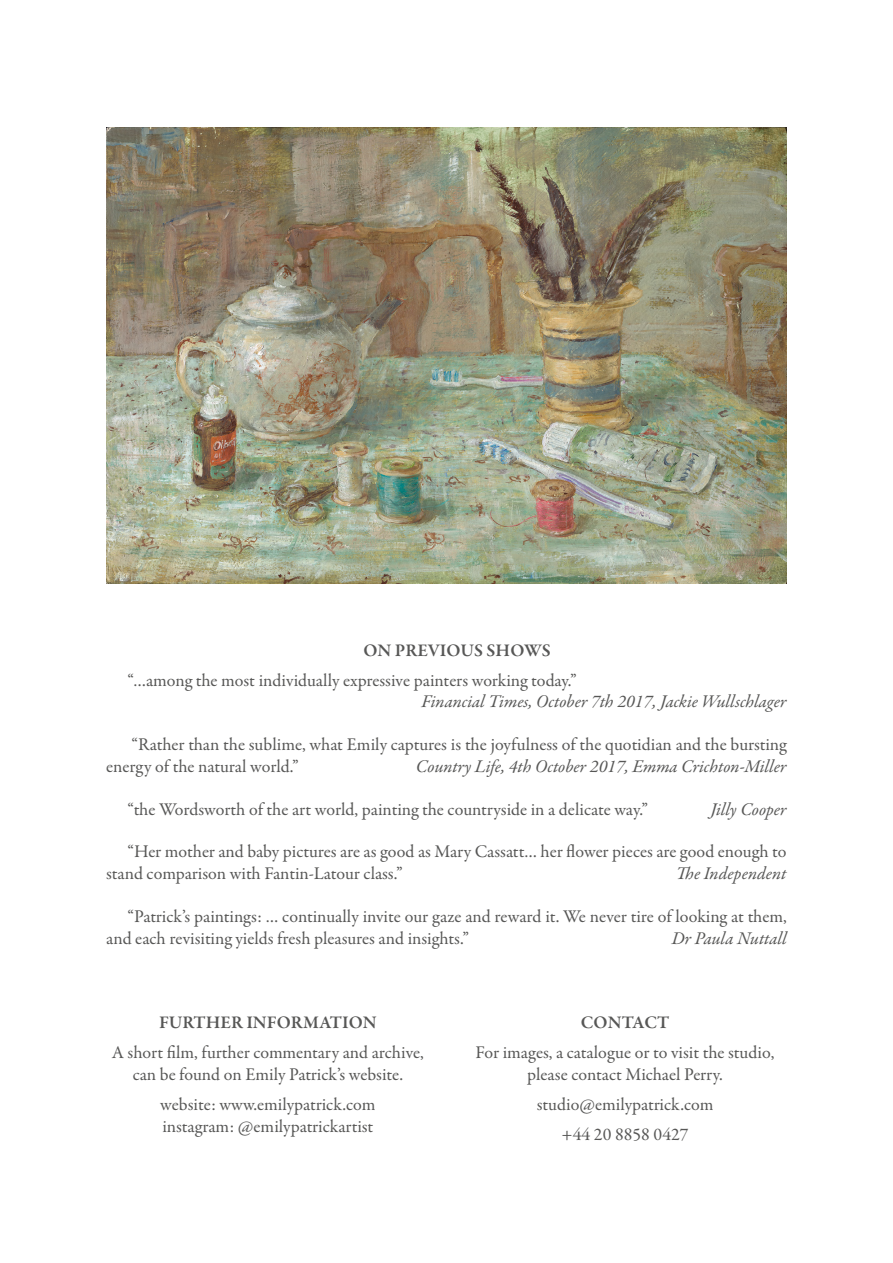
<style>
.page{position:relative;width:893px;height:1263px;background:#fff}
.page>*{position:absolute;margin:0;border:0;box-sizing:border-box;transform-origin:0 0}
.Quotation{font:18px/21.6px "Garamond Premr Pro";letter-spacing:-.005em;color:#575756}
.Further_Info{font:18px/21.6px "Garamond Premr Pro";color:#575756;text-align:center}
.Quotation-2{font:italic 18px "Garamond Premr Pro";letter-spacing:-.005em;color:#575756}
.Body_Text{font:600 18px "Garamond Premr Pro";color:#575756}
.s1{font-style:italic}
</style>
<div class="page">
<img style="left:106px;top:128px;width:681px;height:455px">
<p class="Body_Text" style="left:363px;top:639px;width:189px">ON PREVIOUS SHOWS</p>
<p class="Quotation" style="left:422px;top:670px;width:367px;text-indent:-294px">“…among the most individually expressive painters working today.”<br><span class="s1">Financial Times, October 7th 2017, Jackie Wullschlager</span></p>
<p class="Quotation" style="left:106px;top:734px;width:682px;text-indent:25px">“Rather than the sublime, what Emily captures is the joyfulness of the quotidian and the bursting energy of the natural world.”</p>
<p class="Quotation-2" style="left:416px;top:755px;width:372px">Country Life, 4th October 2017, Emma Crichton-Miller</p>
<p class="Quotation" style="left:128px;top:798px;width:522px">“the Wordsworth of the art world, painting the countryside in a delicate way.”</p>
<p class="Quotation-2" style="left:710px;top:798px;width:78px">Jilly Cooper</p>
<p class="Quotation" style="left:106px;top:841px;width:682px;text-indent:21px">“Her mother and baby pictures are as good as Mary Cassatt… her flower pieces are good enough to stand comparison with Fantin-Latour class.”</p>
<p class="Quotation-2" style="left:676px;top:862px;width:112px">The Independent</p>
<p class="Quotation" style="left:106px;top:906px;width:682px;text-indent:21px">“Patrick’s paintings: … continually invite our gaze and reward it. We never tire of looking at them, and each revisiting yields fresh pleasures and insights.”</p>
<p class="Quotation-2" style="left:672px;top:926px;width:116px">Dr Paula Nuttall</p>
<p class="Body_Text" style="left:159px;top:1012px;width:219px">FURTHER INFORMATION</p>
<p class="Further_Info" style="left:112px;top:1042px;width:314px">A short film, further commentary and archive, can be found on Emily Patrick’s website.</p>
<p class="Further_Info" style="left:160px;top:1094px;width:217px;text-align:left">website: www.emilypatrick.com instagram: @emilypatrickartist</p>
<p class="Body_Text" style="left:581px;top:1012px;width:90px">CONTACT</p>
<p class="Further_Info" style="left:476px;top:1042px;width:300px">For images, a catalogue or to visit the studio, please contact Michael Perry.</p>
<p class="Further_Info" style="left:537px;top:1094px;width:178px">studio@emilypatrick.com</p>
<p class="Further_Info" style="left:562px;top:1124px;width:128px">+44 20 8858 0427</p>
</div>
